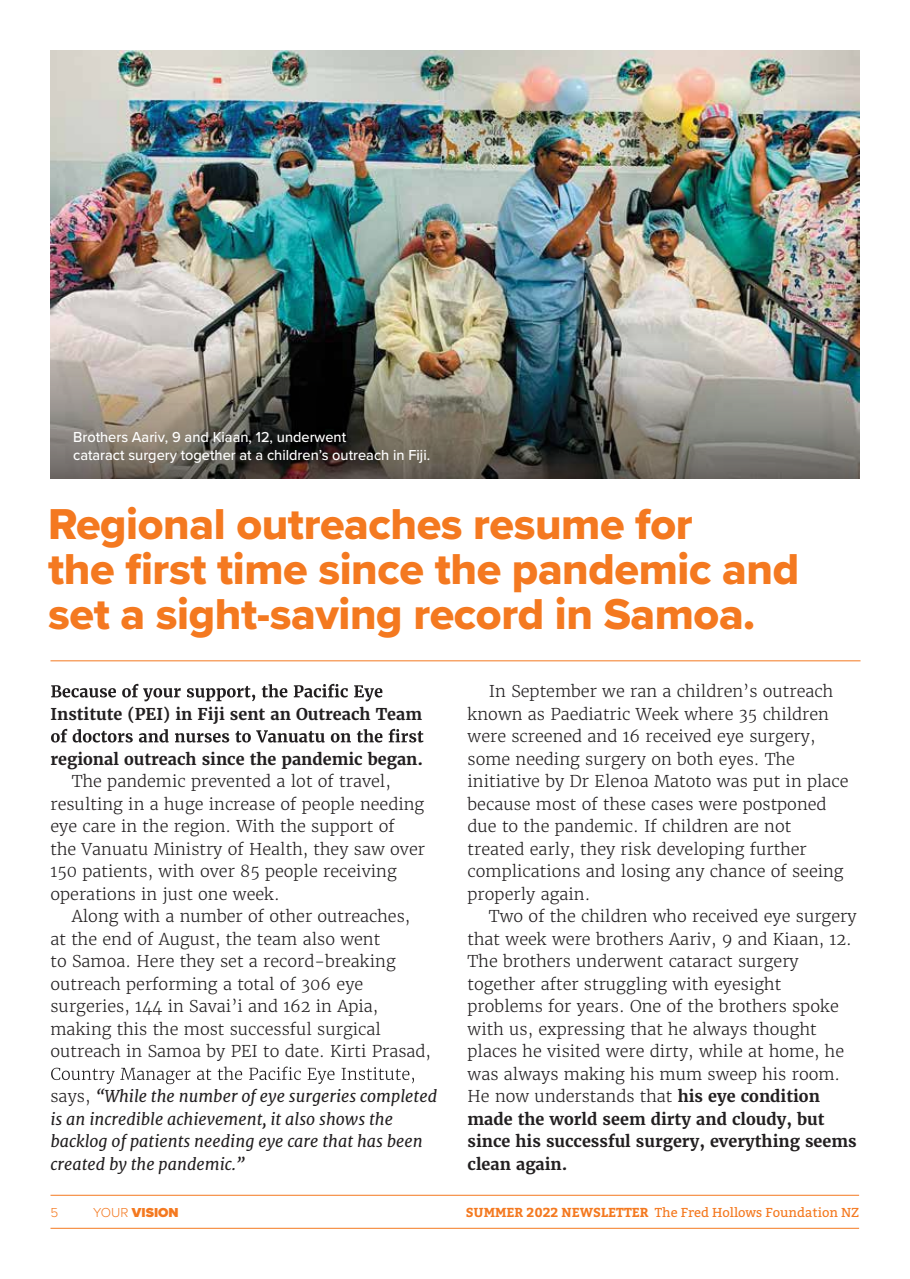
<style>
.page{position:relative;width:910px;height:1279px;background:#fff}
.page>*{position:absolute;margin:0;border:0;box-sizing:border-box;transform-origin:0 0}
.t1{font:44.85px/45px "Proxima Nova Extrabld";letter-spacing:-.01em;color:#f47920}
.t2{font:300 16.2px/22.5px "Merriweather";color:#221f20}
.t3{font:italic 16.2px/22.5px "Merriweather";color:#221f20}
.t4{font:700 16.2px "Merriweather";color:#221f20}
.t5{font:500 15px/18px "Proxima Nova";color:#fff}
.t6{font:900 13.5px "Proxima Nova";color:#f47920}
.t7{font:300 13.5px "Proxima Nova";color:#f47920}
.t8{font:12.9px "Bitter";color:#f47920}
.s1{font-weight:300;font-style:normal}
.s2{font-weight:700}
.s3{font-weight:300}
</style>
<div class="page">
<hr style="left:50px;top:1228px;width:808px;height:1px;background:#f47920">
<hr style="left:50px;top:1195px;width:808px;height:1px;background:#f47920">
<img style="left:50px;top:50px;width:808px;height:429px">
<svg style="left:51px;top:684px;width:331px;height:17px"></svg>
<svg style="left:51px;top:729px;width:372px;height:14px"></svg>
<svg style="left:51px;top:1067px;width:363px;height:17px"></svg>
<hr style="left:50px;top:660px;width:810px;height:1px;background:#f47920">
<img style="left:51px;top:333px;width:807px;height:146px">
<p class="t5" style="left:73px;top:427px;width:358px">Brothers Aariv, 9 and Kiaan, 12, underwent<br>cataract surgery together at a children’s outreach in Fiji.</p>
<h1 class="t1" style="left:48px;top:500px;width:752px">Regional outreaches resume for<br>the first time since the pandemic and set a sight-saving record in Samoa.</h1>
<p class="t4" style="left:50px;top:704px;width:373px">Institute (PEI) in Fiji sent an Outreach Team</p>
<p class="t4" style="left:50px;top:749px;width:374px">regional outreach since the pandemic began.</p>
<p class="t2" style="left:50px;top:770px;width:376px;text-indent:21px">The pandemic prevented a lot of travel, resulting in a huge increase of people needing eye care in the region. With the support of<br>the Vanuatu Ministry of Health, they saw over 150 patients, with over 85 people receiving operations in just one week.</p>
<p class="t2" style="left:50px;top:905px;width:382px;text-indent:21px">Along with a number of other outreaches,<br>at the end of August, the team also went<br>to Samoa. Here they set a record-breaking outreach performing a total of 306 eye surgeries, 144 in Savai’i and 162 in Apia, making this the most successful surgical outreach in Samoa by PEI to date. Kirti Prasad,</p>
<p class="t3" style="left:50px;top:1085px;width:388px"><span class="s1">says,</span> “While the number of eye surgeries completed is an incredible achievement, it also shows the backlog of patients needing eye care that has been created by the pandemic.”</p>
<p class="t2" style="left:467px;top:680px;width:382px;text-indent:21px">In September we ran a children’s outreach known as Paediatric Week where 35 children were screened and 16 received eye surgery, some needing surgery on both eyes. The initiative by Dr Elenoa Matoto was put in place because most of these cases were postponed due to the pandemic. If children are not treated early, they risk developing further complications and losing any chance of seeing properly again.</p>
<p class="t2" style="left:467px;top:905px;width:390px;text-indent:21px">Two of the children who received eye surgery that week were brothers Aariv, 9 and Kiaan, 12.<br>The brothers underwent cataract surgery together after struggling with eyesight problems for years. One of the brothers spoke with us, expressing that he always thought places he visited were dirty, while at home, he was always making his mum sweep his room.<br>He now understands that <span class="s2">his eye condition made the world seem dirty and cloudy, but since his successful surgery, everything seems clean again.</span></p>
<p class="t7" style="left:50px;top:1202px;width:9px">5</p>
<p class="t6" style="left:93px;top:1202px;width:87px"><span class="s3">YOUR</span> VISION</p>
<p class="t8" style="left:465px;top:1204px;width:395px"><span class="s2">SUMMER 2022 NEWSLETTER</span> The Fred Hollows Foundation NZ</p>
</div>
